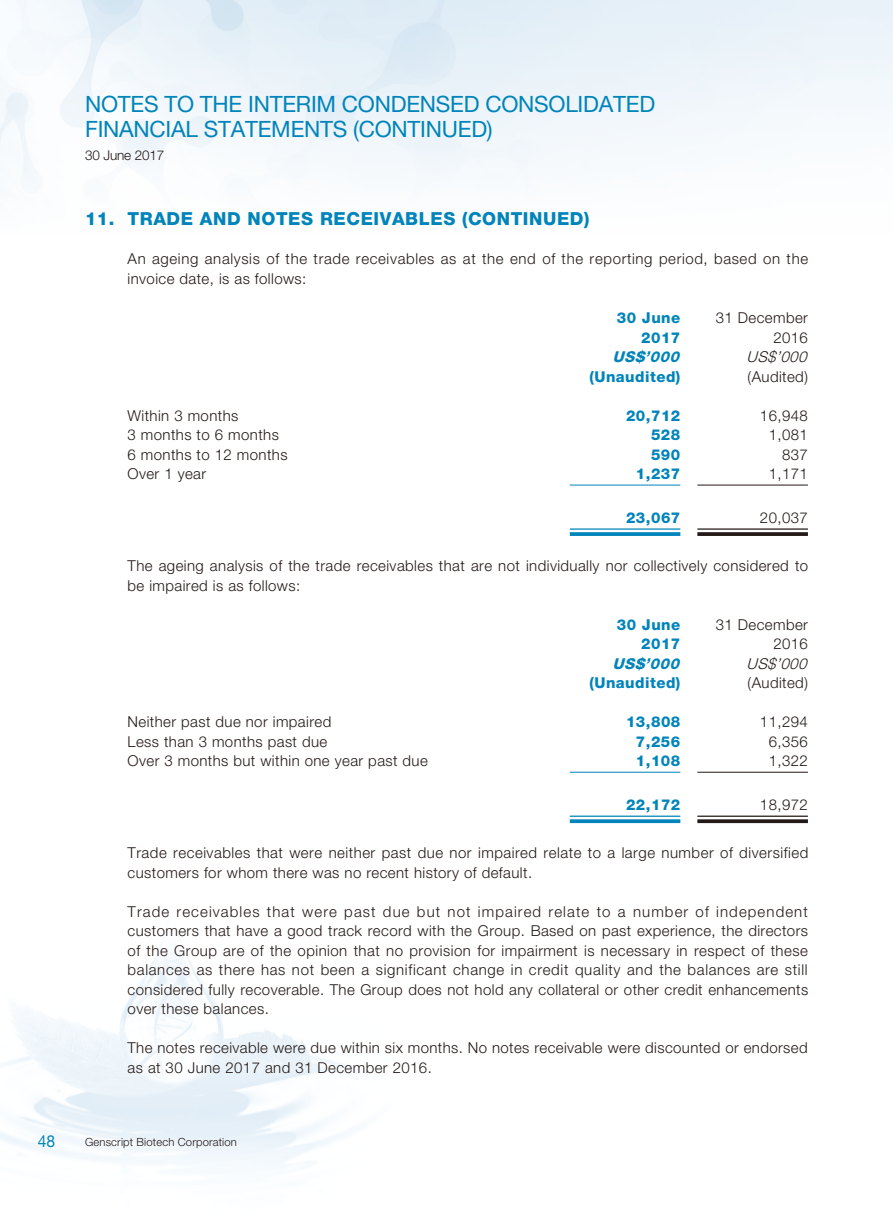
<style>
.page{position:relative;width:893px;height:1212px;background:#fff}
.page>*{position:absolute;margin:0;border:0;box-sizing:border-box;transform-origin:0 0}
.t1{font:22.5px/25.5px "Helvetica Neue LT Std";letter-spacing:-.01em;color:#0084ba}
.t2{font:800 18px "Helvetica Neue LT Std";letter-spacing:.03em;color:#0084ba}
.t3{font:16.5px "Helvetica Neue LT Std";color:#0084ba;scale:.95 1}
.t4{font:300 15px/19.5px "Helvetica Neue LT Std";letter-spacing:.03em;color:#231916}
.t5{font:800 15px "Helvetica Neue LT Std";letter-spacing:.03em;color:#0084ba}
.t6{font:italic 800 15px "Helvetica Neue LT Std";color:#0084ba}
.t7{font:italic 300 15px "Helvetica Neue LT Std";color:#231916}
.t8{font:300 13.5px "Helvetica Neue LT Std";letter-spacing:-.01em;color:#231916}
.t9{font:300 11.25px "Helvetica Neue LT Std";letter-spacing:.015em;color:#231916}
</style>
<div class="page">
<img style="left:0;top:484px;width:572px;height:681px">
<hr style="left:570px;top:485px;width:110px;height:1px;background:#0084ba">
<hr style="left:697px;top:485px;width:111px;height:1px;background:#231916">
<hr style="left:570px;top:528px;width:110px;height:2px;background:#0084ba">
<svg style="left:570px;top:532px;width:110px;height:4px"></svg>
<hr style="left:697px;top:528px;width:111px;height:2px;background:#231916">
<svg style="left:697px;top:532px;width:111px;height:4px"></svg>
<hr style="left:570px;top:772px;width:110px;height:1px;background:#0084ba">
<hr style="left:697px;top:772px;width:111px;height:1px;background:#231916">
<hr style="left:570px;top:815px;width:110px;height:2px;background:#0084ba">
<svg style="left:570px;top:819px;width:110px;height:4px"></svg>
<hr style="left:697px;top:815px;width:111px;height:2px;background:#231916">
<svg style="left:697px;top:819px;width:111px;height:4px"></svg>
<h1 class="t1" style="left:85px;top:91px;width:572px">NOTES TO THE INTERIM CONDENSED CONSOLIDATED<br>FINANCIAL STATEMENTS (CONTINUED)</h1>
<p class="t8" style="left:85px;top:147px;width:81px">30 June 2017</p>
<p class="t2" style="left:85px;top:208px;width:506px">11. TRADE AND NOTES RECEIVABLES (CONTINUED)</p>
<p class="t4" style="left:128px;top:249px;width:682px">An ageing analysis of the trade receivables as at the end of the reporting period, based on the invoice date, is as follows:</p>
<p class="t5" style="left:617px;top:309px;width:65px">30 June</p>
<p class="t4" style="left:716px;top:308px;width:94px">31 December</p>
<p class="t5" style="left:641px;top:328px;width:41px">2017</p>
<p class="t4" style="left:773px;top:327px;width:36px">2016</p>
<p class="t6" style="left:613px;top:348px;width:72px">US$’000</p>
<p class="t7" style="left:747px;top:347px;width:66px">US$’000</p>
<p class="t5" style="left:589px;top:367px;width:92px">(Unaudited)</p>
<p class="t4" style="left:748px;top:366px;width:62px">(Audited)</p>
<p class="t4" style="left:128px;top:405px;width:112px">Within 3 months</p>
<p class="t5" style="left:626px;top:406px;width:56px">20,712</p>
<p class="t4" style="left:760px;top:405px;width:49px">16,948</p>
<p class="t4" style="left:128px;top:425px;width:153px">3 months to 6 months</p>
<p class="t5" style="left:651px;top:426px;width:31px">528</p>
<p class="t4" style="left:769px;top:425px;width:41px">1,081</p>
<p class="t4" style="left:128px;top:444px;width:162px">6 months to 12 months</p>
<p class="t5" style="left:651px;top:445px;width:31px">590</p>
<p class="t4" style="left:782px;top:444px;width:27px">837</p>
<p class="t4" style="left:128px;top:464px;width:80px">Over 1 year</p>
<p class="t5" style="left:636px;top:465px;width:46px">1,237</p>
<p class="t4" style="left:769px;top:464px;width:41px">1,171</p>
<p class="t5" style="left:626px;top:508px;width:56px">23,067</p>
<p class="t4" style="left:760px;top:507px;width:49px">20,037</p>
<p class="t4" style="left:128px;top:556px;width:682px">The ageing analysis of the trade receivables that are not individually nor collectively considered to be impaired is as follows:</p>
<p class="t5" style="left:617px;top:615px;width:65px">30 June</p>
<p class="t4" style="left:716px;top:614px;width:94px">31 December</p>
<p class="t5" style="left:641px;top:635px;width:41px">2017</p>
<p class="t4" style="left:773px;top:634px;width:36px">2016</p>
<p class="t6" style="left:613px;top:654px;width:72px">US$’000</p>
<p class="t7" style="left:747px;top:654px;width:66px">US$’000</p>
<p class="t5" style="left:589px;top:674px;width:92px">(Unaudited)</p>
<p class="t4" style="left:748px;top:673px;width:62px">(Audited)</p>
<p class="t4" style="left:128px;top:712px;width:205px">Neither past due nor impaired</p>
<p class="t5" style="left:626px;top:713px;width:56px">13,808</p>
<p class="t4" style="left:760px;top:712px;width:49px">11,294</p>
<p class="t4" style="left:128px;top:731px;width:201px">Less than 3 months past due</p>
<p class="t5" style="left:636px;top:732px;width:46px">7,256</p>
<p class="t4" style="left:769px;top:731px;width:41px">6,356</p>
<p class="t4" style="left:128px;top:751px;width:302px">Over 3 months but within one year past due</p>
<p class="t5" style="left:636px;top:752px;width:46px">1,108</p>
<p class="t4" style="left:769px;top:751px;width:41px">1,322</p>
<p class="t5" style="left:626px;top:795px;width:56px">22,172</p>
<p class="t4" style="left:760px;top:794px;width:49px">18,972</p>
<p class="t4" style="left:128px;top:843px;width:682px">Trade receivables that were neither past due nor impaired relate to a large number of diversified customers for whom there was no recent history of default.</p>
<p class="t4" style="left:128px;top:901px;width:682px;text-align:justify">Trade receivables that were past due but not impaired relate to a number of independent customers that have a good track record with the Group. Based on past experience, the directors of the Group are of the opinion that no provision for impairment is necessary in respect of these balances as there has not been a significant change in credit quality and the balances are still considered fully recoverable. The Group does not hold any collateral or other credit enhancements over these balances.</p>
<p class="t4" style="left:128px;top:1038px;width:682px">The notes receivable were due within six months. No notes receivable were discounted or endorsed as at 30 June 2017 and 31 December 2016.</p>
<p class="t3" style="left:38px;top:1132px;width:20px">48</p>
<p class="t9" style="left:85px;top:1135px;width:153px">Genscript Biotech Corporation</p>
</div>
